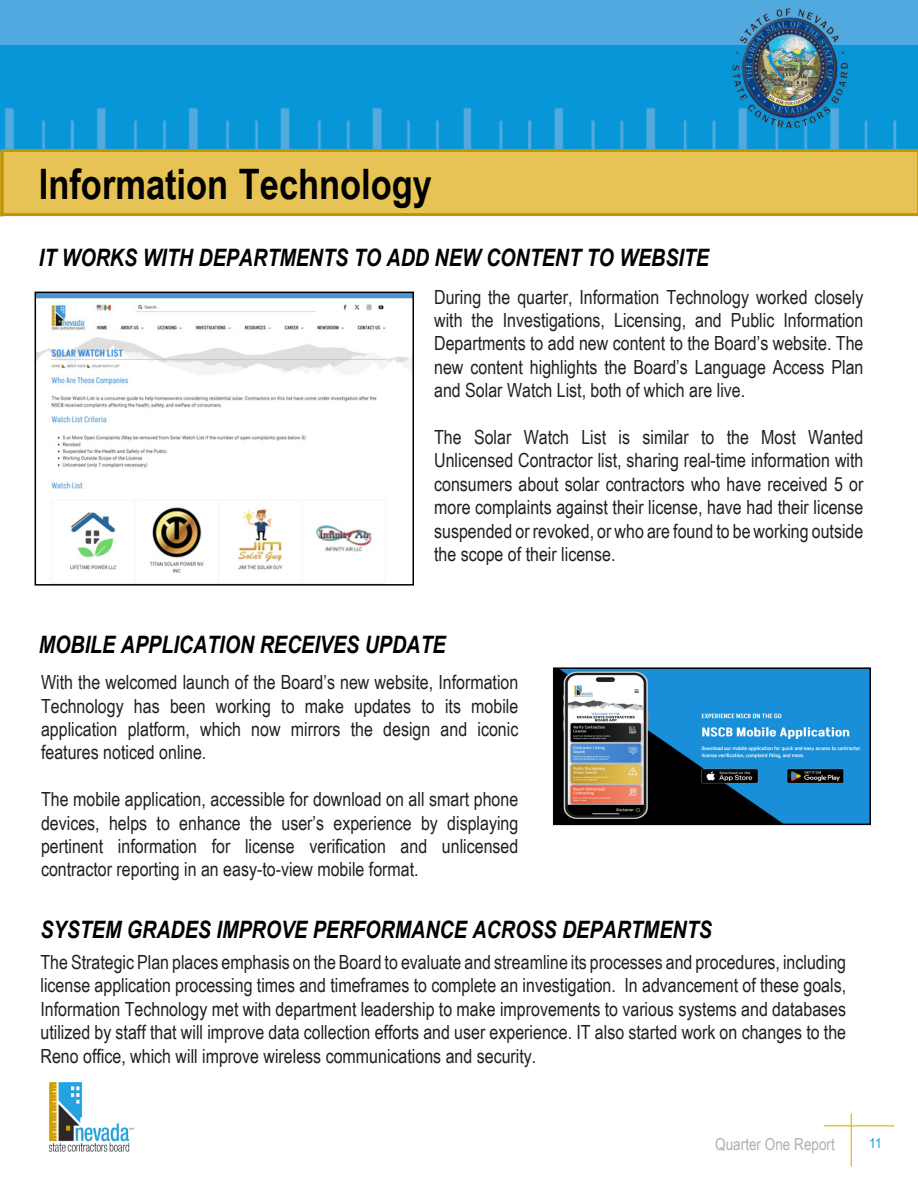
<style>
.page{position:relative;width:918px;height:1188px;background:#fff}
.page>*{position:absolute;margin:0;border:0;box-sizing:border-box;transform-origin:0 0}
.main_header{font:700 42px "Arial Narrow";color:#000}
.body_copy{font:italic 700 24px "Arial Narrow";color:#000}
.body_copy-2{font:19.5px/23.4px "Arial Narrow";color:#231f20;text-align:justify}
.t1{font:16.5px "Arial Narrow";color:#aeafb3}
.t2{font:13.5px "Arial Narrow";color:#0696d7}
</style>
<div class="page">
<hr style="left:851px;top:1114px;width:1px;height:52px;background:#deb308">
<hr style="left:824px;top:1125px;width:70px;height:1px;background:#deb308">
<img style="left:49px;top:1082px;width:86px;height:70px">
<svg style="left:0;top:150px;width:1px;height:66px"></svg>
<div style="left:0;top:0;width:918px;height:150px;background:#51aadf"></div>
<img style="left:0;top:45px;width:918px;height:105px">
<svg style="left:1px;top:149px;width:917px;height:67px;background:#e3be4d"></svg>
<img style="left:556px;top:670px;width:312px;height:152px">
<div style="left:553px;top:667px;width:318px;height:158px;border:2px solid #000"></div>
<img style="left:38px;top:295px;width:373px;height:278px">
<div style="left:35px;top:292px;width:379px;height:294px;border:2px solid #000"></div>
<img style="left:726px;top:8px;width:135px;height:122px">
<p class="main_header" style="left:39px;top:152px;width:395px">Information Technology</p>
<p class="body_copy" style="left:39px;top:239px;width:672px">IT WORKS WITH DEPARTMENTS TO ADD NEW CONTENT TO WEBSITE</p>
<p class="body_copy-2" style="left:434px;top:284px;width:431px">During the quarter, Information Technology worked closely with the Investigations, Licensing, and Public Information Departments to add new content to the Board’s website. The new content highlights the Board’s Language Access Plan and Solar Watch List, both of which are live.</p>
<p class="body_copy-2" style="left:434px;top:425px;width:431px">The Solar Watch List is similar to the Most Wanted Unlicensed Contractor list, sharing real-time information with consumers about solar contractors who have received 5 or more complaints against their license, have had their license suspended or revoked, or who are found to be working outside the scope of their license.</p>
<p class="body_copy" style="left:39px;top:626px;width:408px">MOBILE APPLICATION RECEIVES UPDATE</p>
<p class="body_copy-2" style="left:41px;top:670px;width:479px">With the welcomed launch of the Board’s new website, Information Technology has been working to make updates to its mobile application platform, which now mirrors the design and iconic features noticed online.</p>
<p class="body_copy-2" style="left:41px;top:787px;width:479px">The mobile application, accessible for download on all smart phone devices, helps to enhance the user’s experience by displaying pertinent information for license verification and unlicensed contractor reporting in an easy-to-view mobile format.</p>
<p class="body_copy" style="left:40px;top:911px;width:673px">SYSTEM GRADES IMPROVE PERFORMANCE ACROSS DEPARTMENTS</p>
<p class="body_copy-2" style="left:40px;top:950px;width:807px">The Strategic Plan places emphasis on the Board to evaluate and streamline its processes and procedures, including license application processing times and timeframes to complete an investigation. In advancement of these goals, Information Technology met with department leadership to make improvements to various systems and databases utilized by staff that will improve data collection efforts and user experience. IT also started work on changes to the Reno office, which will improve wireless communications and security.</p>
<p class="t1" style="left:715px;top:1132px;width:121px">Quarter One Report</p>
<p class="t2" style="left:869px;top:1133px;width:14px">11</p>
</div>
